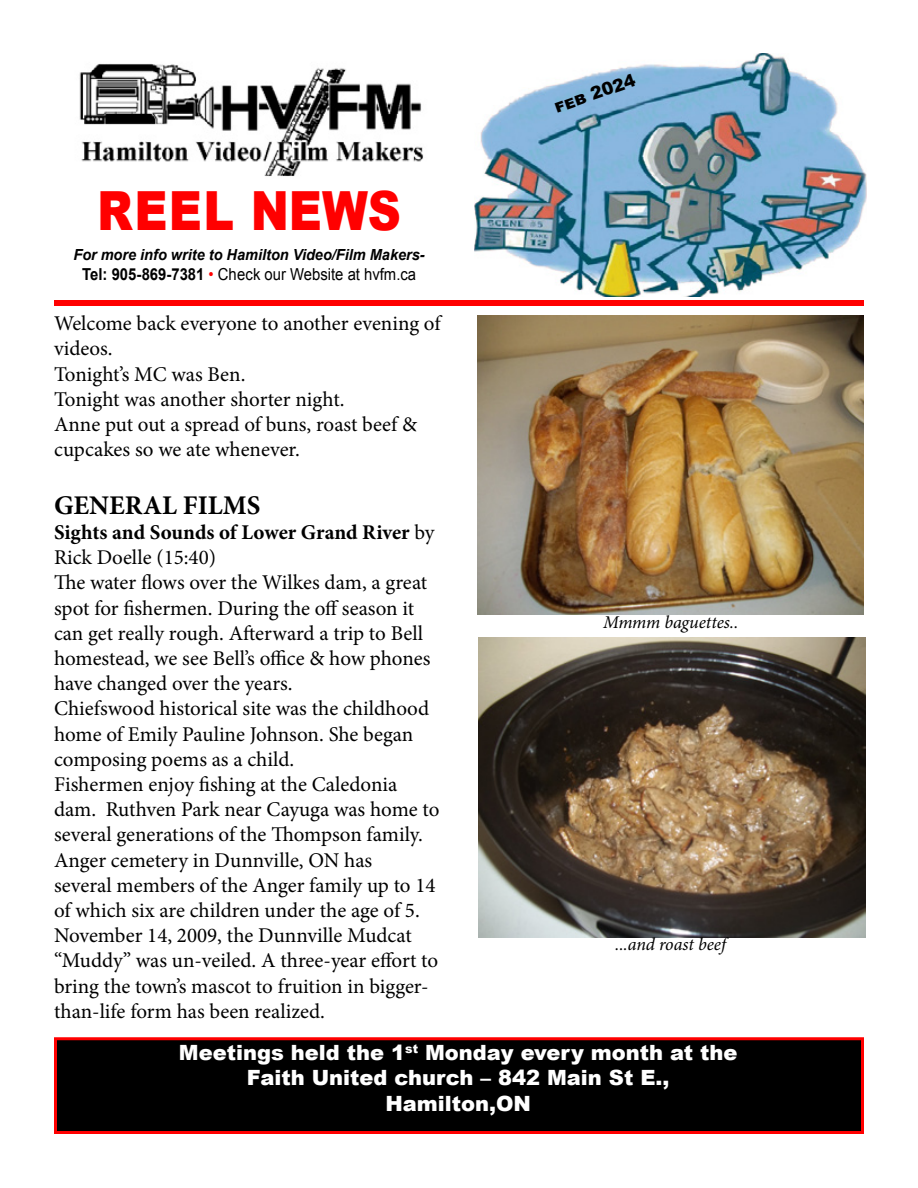
<style>
.page{position:relative;width:918px;height:1188px;background:#fff}
.page>*{position:absolute;margin:0;border:0;box-sizing:border-box;transform-origin:0 0}
.t1{font:900 54px "Arial";letter-spacing:.015em;color:#f00;scale:.85 1}
.t2{font:700 27px "Minion Pro";color:#000}
.t3{font:21px/25.2px "Minion Pro";color:#000}
.t4{font:900 21px/25.5px "Arial";color:#fff;text-align:center}
.t5{font:italic 18px "Minion Pro";letter-spacing:-.005em;color:#000}
.t6{font:900 17.4px "Arial";color:#000}
.t7{font:16.5px "Arial";color:#000;scale:.9 1}
.t8{font:italic 700 15.3px "Arial";color:#000;scale:.95 1}
.s1{font-weight:700}
.s2{color:#f00}
</style>
<div class="page">
<img style="left:79px;top:64px;width:345px;height:113px">
<img style="left:474px;top:53px;width:393px;height:244px">
<div style="left:54px;top:300px;width:810px;height:6px;background:#f00"></div>
<div style="left:56px;top:1039px;width:806px;height:93px;background:#000"></div>
<div style="left:54px;top:1037px;width:810px;height:97px;border:3px solid #f00"></div>
<img style="left:477px;top:315px;width:387px;height:300px">
<img style="left:478px;top:638px;width:387px;height:299px">
<h1 class="t1" style="left:97px;top:172px;width:359px">REEL NEWS</h1>
<p class="t8" style="left:74px;top:245px;width:371px">For more info write to Hamilton Video/Film Makers-</p>
<p class="t7" style="left:82px;top:263px;width:372px"><span class="s1">Tel: 905-869-7381</span> <span class="s2">•</span> Check our Website at hvfm.ca</p>
<p class="t6" style="left:551px;top:95px;width:86px;rotate:-19deg">feb 2024</p>
<p class="t3" style="left:54px;top:311px;width:388px">Welcome back everyone to another evening of videos.<br>Tonight’s MC was Ben.<br>Tonight was another shorter night.<br>Anne put out a spread of buns, roast beef &amp; cupcakes so we ate whenever.</p>
<p class="t2" style="left:54px;top:486px;width:208px">GENERAL FILMS</p>
<p class="t3" style="left:54px;top:520px;width:387px"><span class="s1">Sights and Sounds of Lower Grand River</span> by Rick Doelle (15:40)<br>The water flows over the Wilkes dam, a great spot for fishermen. During the off season it can get really rough. Afterward a trip to Bell homestead, we see Bell’s office &amp; how phones have changed over the years.<br>Chiefswood historical site was the childhood home of Emily Pauline Johnson. She began composing poems as a child.<br>Fishermen enjoy fishing at the Caledonia dam. Ruthven Park near Cayuga was home to several generations of the Thompson family.<br>Anger cemetery in Dunnville, ON has<br>several members of the Anger family up to 14 of which six are children under the age of 5.<br>November 14, 2009, the Dunnville Mudcat “Muddy” was un-veiled. A three-year effort to bring the town’s mascot to fruition in bigger&shy;than-life form has been realized.</p>
<p class="t4" style="left:179px;top:1039px;width:560px">Meetings held the 1<sup>st</sup> Monday every month at the<br>Faith United church – 842 Main St E.,<br>Hamilton,ON</p>
<p class="t5" style="left:603px;top:610px;width:137px">Mmmm baguettes..</p>
<p class="t5" style="left:615px;top:932px;width:112px">...and roast beef</p>
</div>
